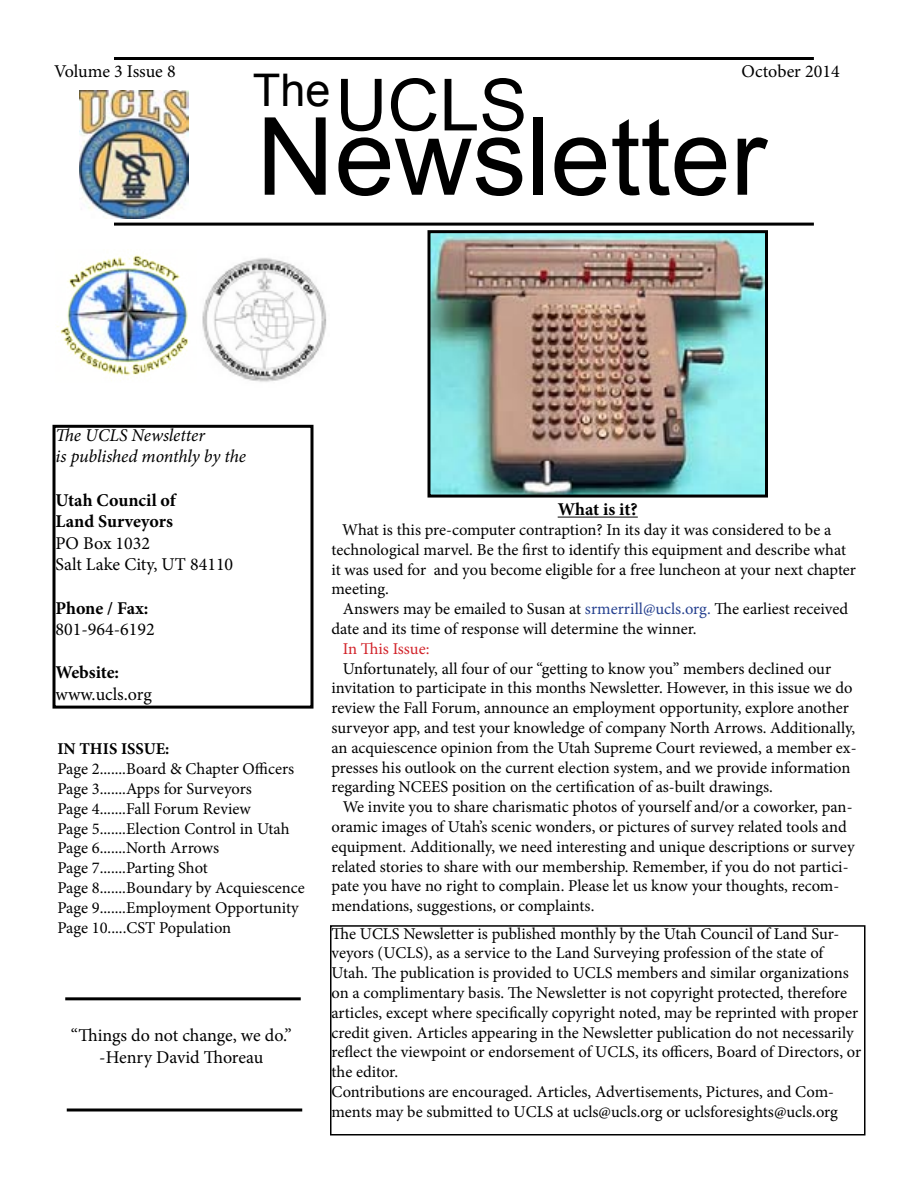
<style>
.page{position:relative;width:918px;height:1188px;background:#fff}
.page>*{position:absolute;margin:0;border:0;box-sizing:border-box;transform-origin:0 0}
.t1{font:108px "Arial";color:#000}
.t2{font:72px "Arial";color:#000}
.t3{font:45px "Arial";color:#000}
.t4{font:18px/21.6px "Minion Pro";color:#000}
.t5{font:700 18px/21.6px "Minion Pro";color:#000}
.t6{font:italic 18px/21.6px "Minion Pro";letter-spacing:-.01em;color:#000}
.t7{font:16.5px/19.8px "Minion Pro";letter-spacing:-.005em;color:#000}
.t8{font:16.5px "Minion Pro";letter-spacing:-.005em;color:#d2232a}
.t9{font:700 16.5px "Minion Pro";color:#000}
.s1{color:#25408f}
</style>
<div class="page">
<hr style="left:114px;top:223px;width:700px;height:3px;background:#000">
<div style="left:52px;top:425px;width:262px;height:284px;border:3px solid #000"></div>
<div style="left:330px;top:925px;width:536px;height:211px;border:2px solid #000"></div>
<hr style="left:558px;top:517px;width:80px;height:1px;background:#000">
<hr style="left:65px;top:997px;width:236px;height:3px;background:#000">
<hr style="left:114px;top:57px;width:700px;height:3px;background:#000">
<svg style="left:67px;top:1108px;width:235px;height:4px"></svg>
<img style="left:57px;top:255px;width:131px;height:125px">
<img style="left:202px;top:258px;width:125px;height:124px">
<img style="left:79px;top:91px;width:110px;height:128px">
<img style="left:432px;top:234px;width:332px;height:260px">
<div style="left:428px;top:230px;width:340px;height:268px;border:3px solid #000"></div>
<p class="t4" style="left:54px;top:60px;width:123px">Volume 3 Issue 8</p>
<p class="t4" style="left:742px;top:60px;width:100px">October 2014</p>
<h3 class="t3" style="left:253px;top:61px;width:79px">The</h3>
<h2 class="t2" style="left:335px;top:58px;width:194px">UCLS</h2>
<h1 class="t1" style="left:256px;top:86px;width:512px">Newsletter</h1>
<p class="t6" style="left:56px;top:424px;width:192px">The UCLS Newsletter<br>is published monthly by the</p>
<p class="t5" style="left:56px;top:489px;width:122px">Utah Council of<br>Land Surveyors</p>
<p class="t4" style="left:56px;top:532px;width:179px">PO Box 1032<br>Salt Lake City, UT 84110</p>
<p class="t5" style="left:56px;top:597px;width:94px">Phone / Fax:</p>
<p class="t4" style="left:56px;top:619px;width:101px">801-964-6192</p>
<p class="t5" style="left:56px;top:662px;width:65px">Website:</p>
<p class="t4" style="left:56px;top:684px;width:98px">www.ucls.org</p>
<p class="t9" style="left:57px;top:737px;width:114px">IN THIS ISSUE:</p>
<p class="t7" style="left:57px;top:759px;width:249px">Page 2.......Board &amp; Chapter Officers Page 3.......Apps for Surveyors<br>Page 4.......Fall Forum Review<br>Page 5.......Election Control in Utah Page 6.......North Arrows<br>Page 7.......Parting Shot<br>Page 8.......Boundary by Acquiescence Page 9.......Employment Opportunity Page 10.....CST Population</p>
<p class="t4" style="left:71px;top:1025px;width:223px;text-align:center">“Things do not change, we do.” -Henry David Thoreau</p>
<p class="t5" style="left:558px;top:499px;width:82px">What is it?</p>
<p class="t7" style="left:332px;top:520px;width:526px;text-indent:11px">What is this pre-computer contraption? In its day it was considered to be a technological marvel. Be the first to identify this equipment and describe what it was used for and you become eligible for a free luncheon at your next chapter meeting.</p>
<p class="t7" style="left:332px;top:599px;width:518px;text-indent:11px">Answers may be emailed to Susan at <span class="s1">srmerrill@ucls.org.</span> The earliest received date and its time of response will determine the winner.</p>
<p class="t8" style="left:343px;top:638px;width:88px">In This Issue:</p>
<p class="t7" style="left:332px;top:659px;width:527px;text-indent:11px">Unfortunately, all four of our “getting to know you” members declined our invitation to participate in this months Newsletter. However, in this issue we do review the Fall Forum, announce an employment opportunity, explore another surveyor app, and test your knowledge of company North Arrows. Additionally, an acquiescence opinion from the Utah Supreme Court reviewed, a member ex&shy;presses his outlook on the current election system, and we provide information regarding NCEES position on the certification of as-built drawings.</p>
<p class="t7" style="left:332px;top:797px;width:525px;text-indent:11px">We invite you to share charismatic photos of yourself and/or a coworker, pan&shy;oramic images of Utah’s scenic wonders, or pictures of survey related tools and equipment. Additionally, we need interesting and unique descriptions or survey related stories to share with our membership. Remember, if you do not partici&shy;pate you have no right to complain. Please let us know your thoughts, recom&shy;mendations, suggestions, or complaints.</p>
<p class="t7" style="left:332px;top:924px;width:531px">The UCLS Newsletter is published monthly by the Utah Council of Land Sur&shy;veyors (UCLS), as a service to the Land Surveying profession of the state of Utah. The publication is provided to UCLS members and similar organizations on a complimentary basis. The Newsletter is not copyright protected, therefore articles, except where specifically copyright noted, may be reprinted with proper credit given. Articles appearing in the Newsletter publication do not necessarily reflect the viewpoint or endorsement of UCLS, its officers, Board of Directors, or the editor.<br>Contributions are encouraged. Articles, Advertisements, Pictures, and Com&shy;ments may be submitted to UCLS at ucls@ucls.org or uclsforesights@ucls.org</p>
</div>
